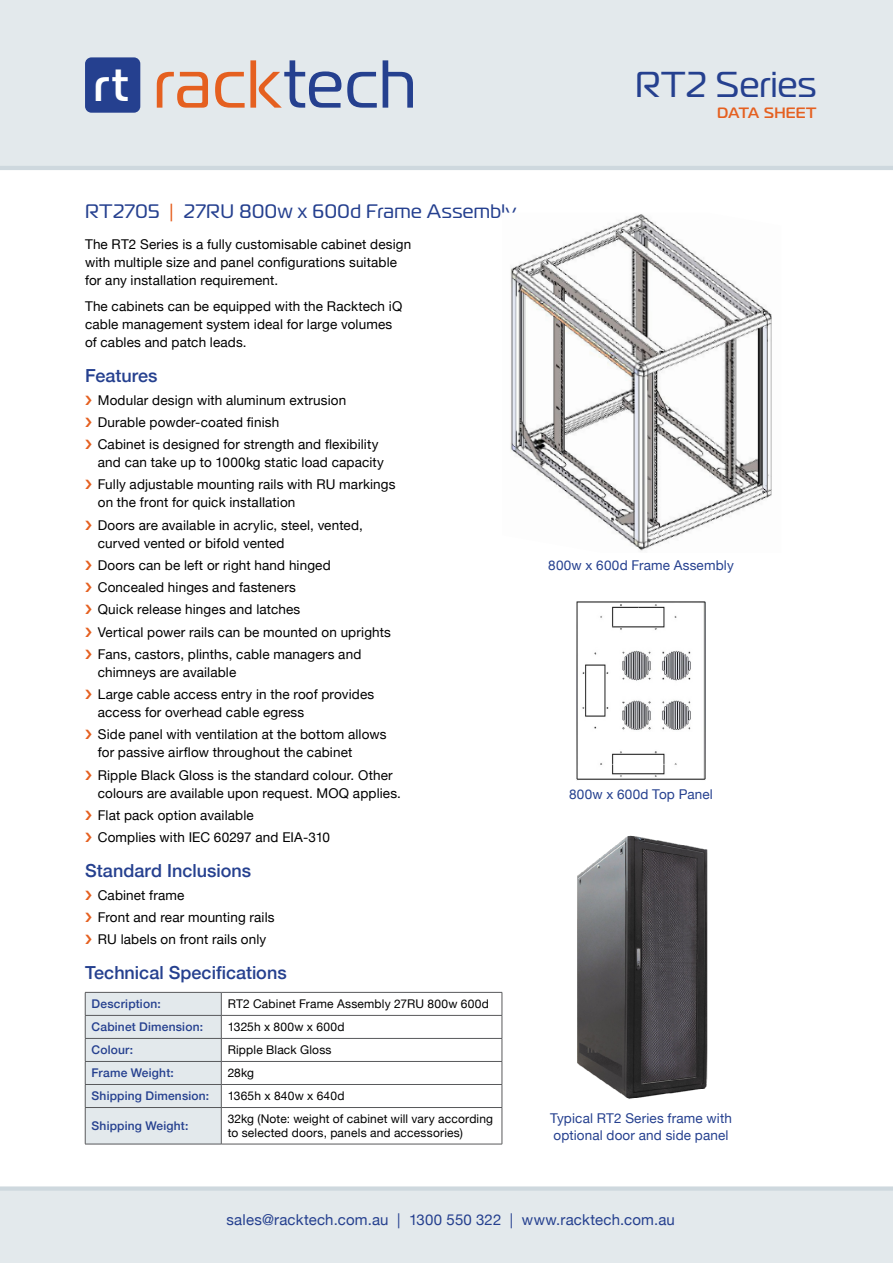
<style>
.page{position:relative;width:893px;height:1263px;background:#fff}
.page>*{position:absolute;margin:0;border:0;box-sizing:border-box;transform-origin:0 0}
.t1{font:67.5px "Magistral";letter-spacing:.02em;color:#e56020}
.t2{font:36px "Magistral";letter-spacing:.01em;color:#25408f}
.t3{font:19.5px "Magistral";letter-spacing:.025em;color:#25408f}
.t4{font:500 18px "Helvetica Neue";color:#25408f}
.t5{font:15px "Helvetica Neue";letter-spacing:.015em;color:#25408f}
.t6{font:500 15px "Magistral";letter-spacing:.015em;color:#e56020}
.t7{font:13.5px/22.2px "Helvetica Neue";letter-spacing:.01em;color:#000}
.t8{font:13.5px/16.5px "Helvetica Neue";letter-spacing:.01em;color:#25408f}
.t9{font:12px/13.5px "Helvetica Neue";letter-spacing:.015em;color:#000}
.t10{font:500 12px "Helvetica Neue";letter-spacing:.015em;color:#25408f}
.s1{font-weight:500;font-size:45px;color:#fff}
.s2{color:#25408f}
.s3{color:#e56020}
</style>
<div class="page">
<div style="left:0;top:1186px;width:893px;height:77px;background:#e3e9ec"></div>
<div style="left:0;top:0;width:893px;height:170px;background:#e3e9ec"></div>
<div style="left:85px;top:57px;width:55px;height:56px;background:#25408f;border-radius:6px"></div>
<hr style="left:221px;top:1144px;width:281px;height:1px;background:#58595b">
<svg style="left:85px;top:992px;width:418px;height:152px"></svg>
<hr style="left:85px;top:1108px;width:1px;height:36px;background:#58595b">
<hr style="left:221px;top:1108px;width:1px;height:36px;background:#58595b">
<hr style="left:85px;top:1144px;width:136px;height:1px;background:#58595b">
<img style="left:510px;top:214px;width:262px;height:337px">
<img style="left:577px;top:602px;width:128px;height:178px">
<img style="left:577px;top:835px;width:131px;height:264px">
<h1 class="t1" style="left:94px;top:43px;width:324px"><span class="s1">rt</span> rack<span class="s2">tech</span></h1>
<h2 class="t2" style="left:635px;top:63px;width:183px">RT2 Series</h2>
<p class="t6" style="left:717px;top:103px;width:101px">DATA SHEET</p>
<h3 class="t3" style="left:85px;top:199px;width:433px">RT2705 <span class="s3">|</span> 27RU 800w x 600d Frame Assembly</h3>
<p class="t7" style="left:85px;top:235px;width:328px;line-height:18px">The RT2 Series is a fully customisable cabinet design with multiple size and panel configurations suitable for any installation requirement.</p>
<p class="t7" style="left:85px;top:298px;width:319px;line-height:18px">The cabinets can be equipped with the Racktech iQ cable management system ideal for large volumes of cables and patch leads.</p>
<h3 class="t4" style="left:85px;top:361px;width:74px">Features</h3>
<p class="t7" style="left:98px;top:389px;width:282px">Modular design with aluminum extrusion<br>Durable powder-coated finish<br>Cabinet is designed for strength and flexibility</p>
<p class="t7" style="left:98px;top:452px;width:299px">and can take up to 1000kg static load capacity<br>Fully adjustable mounting rails with RU markings</p>
<p class="t7" style="left:98px;top:492px;width:266px">on the front for quick installation<br>Doors are available in acrylic, steel, vented,</p>
<p class="t7" style="left:98px;top:532px;width:295px">curved vented or bifold vented<br>Doors can be left or right hand hinged Concealed hinges and fasteners<br>Quick release hinges and latches<br>Vertical power rails can be mounted on uprights Fans, castors, plinths, cable managers and</p>
<p class="t7" style="left:98px;top:662px;width:278px">chimneys are available<br>Large cable access entry in the roof provides</p>
<p class="t7" style="left:98px;top:702px;width:290px">access for overhead cable egress<br>Side panel with ventilation at the bottom allows</p>
<p class="t7" style="left:98px;top:742px;width:296px">for passive airflow throughout the cabinet<br>Ripple Black Gloss is the standard colour. Other</p>
<p class="t7" style="left:98px;top:782px;width:305px">colours are available upon request. MOQ applies.<br>Flat pack option available<br>Complies with IEC 60297 and EIA-310</p>
<h3 class="t4" style="left:85px;top:856px;width:168px">Standard Inclusions</h3>
<p class="t7" style="left:98px;top:884px;width:178px">Cabinet frame<br>Front and rear mounting rails<br>RU labels on front rails only</p>
<h3 class="t4" style="left:85px;top:958px;width:203px">Technical Specifications</h3>
<p class="t10" style="left:92px;top:994px;width:71px">Description:</p>
<p class="t9" style="left:228px;top:998px;width:263px">RT2 Cabinet Frame Assembly 27RU 800w 600d</p>
<p class="t10" style="left:92px;top:1017px;width:113px">Cabinet Dimension:</p>
<p class="t9" style="left:228px;top:1021px;width:118px">1325h x 800w x 600d</p>
<p class="t10" style="left:92px;top:1040px;width:43px">Colour:</p>
<p class="t9" style="left:228px;top:1044px;width:105px">Ripple Black Gloss</p>
<p class="t10" style="left:92px;top:1063px;width:84px">Frame Weight:</p>
<p class="t9" style="left:228px;top:1067px;width:28px">28kg</p>
<p class="t10" style="left:92px;top:1086px;width:119px">Shipping Dimension:</p>
<p class="t9" style="left:228px;top:1090px;width:118px">1365h x 840w x 640d</p>
<p class="t10" style="left:92px;top:1116px;width:98px">Shipping Weight:</p>
<p class="t9" style="left:228px;top:1113px;width:267px">32kg (Note: weight of cabinet will vary according to selected doors, panels and accessories)</p>
<p class="t8" style="left:548px;top:557px;width:187px">800w x 600d Frame Assembly</p>
<p class="t8" style="left:569px;top:787px;width:145px">800w x 600d Top Panel</p>
<p class="t8" style="left:550px;top:1111px;width:183px">Typical RT2 Series frame with optional door and side panel</p>
<p class="t5" style="left:227px;top:1208px;width:450px">sales@racktech.com.au | 1300 550 322 | www.racktech.com.au</p>
</div>
